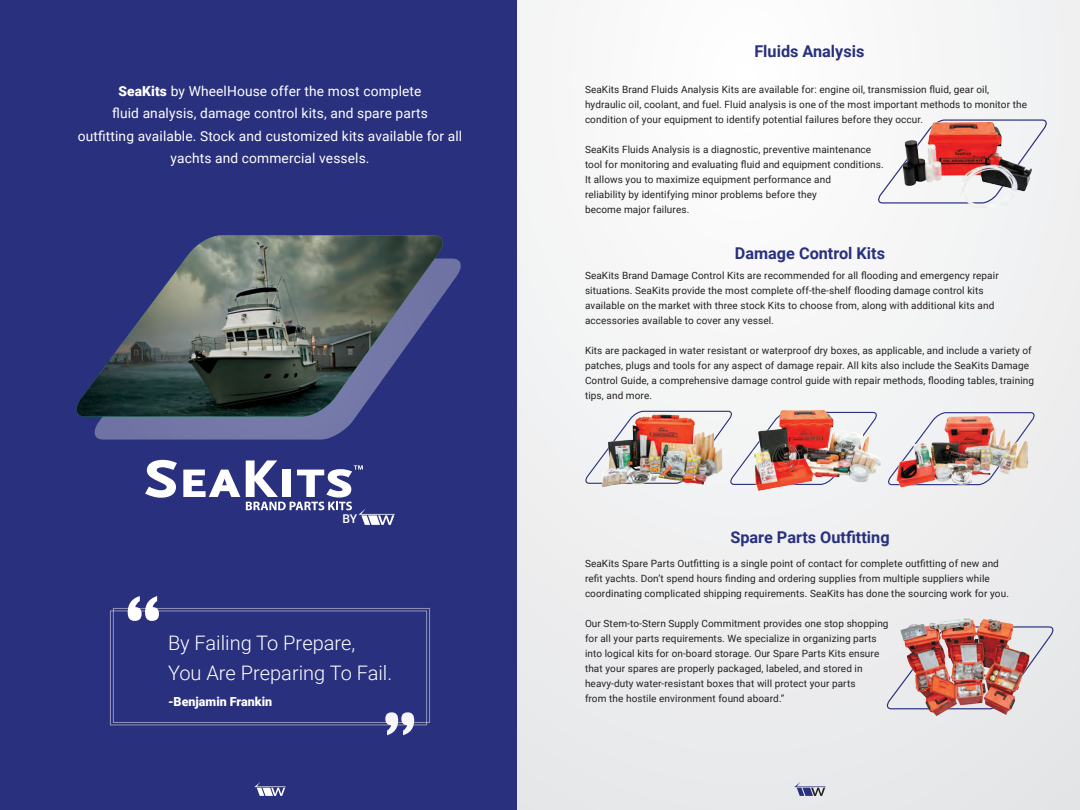
<style>
.page{position:relative;width:1080px;height:810px;background:#fff}
.page>*{position:absolute;margin:0;border:0;box-sizing:border-box;transform-origin:0 0}
.t1{font:300 20px/30px "Roboto";color:#fff}
.t2{font:700 16.25px "Roboto";color:#29307d}
.t3{font:13.75px/22.5px "Roboto";letter-spacing:.01em;color:#fff;text-align:center}
.t4{font:900 12.5px "Roboto";color:#fff}
.t5{font:500 12.12px "Roboto";color:#fff}
.t6{font:10px/15px "Roboto";letter-spacing:.01em;color:#231f20}
.s1{font-weight:900}
</style>
<div class="page">
<div style="left:0;top:0;width:562px;height:810px;background:#29307d"></div>
<svg style="left:93px;top:259px;width:368px;height:181px"></svg>
<img style="left:76px;top:235px;width:368px;height:181px">
<svg style="left:145px;top:460px;width:32px;height:38px"></svg>
<svg style="left:183px;top:470px;width:57px;height:27px"></svg>
<svg style="left:246px;top:460px;width:149px;height:65px"></svg>
<svg style="left:254px;top:782px;width:32px;height:14px"></svg>
<svg style="left:128px;top:596px;width:31px;height:25px"></svg>
<svg style="left:385px;top:712px;width:29px;height:23px"></svg>
<div style="left:518px;top:0;width:562px;height:810px;background:#f1f2f3"></div>
<svg style="left:794px;top:782px;width:32px;height:14px"></svg>
<svg style="left:878px;top:119px;width:169px;height:85px"></svg>
<img style="left:888px;top:119px;width:148px;height:88px">
<img style="left:894px;top:618px;width:170px;height:115px">
<svg style="left:888px;top:412px;width:147px;height:74px"></svg>
<img style="left:896px;top:412px;width:134px;height:76px">
<img style="left:585px;top:410px;width:167px;height:76px">
<img style="left:752px;top:410px;width:128px;height:81px">
<h3 class="t3" style="left:78px;top:79px;width:386px"><span class="s1">SeaKits</span> by WheelHouse offer the most complete<br>fluid analysis, damage control kits, and spare parts<br>outfitting available. Stock and customized kits available for all yachts and commercial vessels.</h3>
<p class="t5" style="left:342px;top:511px;width:16px">BY</p>
<h1 class="t1" style="left:168px;top:627px;width:226px">By Failing To Prepare,<br>You Are Preparing To Fail.</h1>
<p class="t4" style="left:168px;top:693px;width:106px">-Benjamin Frankin</p>
<h2 class="t2" style="left:754px;top:40px;width:112px">Fluids Analysis</h2>
<p class="t6" style="left:585px;top:81px;width:444px">SeaKits Brand Fluids Analysis Kits are available for: engine oil, transmission fluid, gear oil, hydraulic oil, coolant, and fuel. Fluid analysis is one of the most important methods to monitor the condition of your equipment to identify potential failures before they occur.</p>
<p class="t6" style="left:585px;top:141px;width:300px">SeaKits Fluids Analysis is a diagnostic, preventive maintenance tool for monitoring and evaluating fluid and equipment conditions.<br>It allows you to maximize equipment performance and<br>reliability by identifying minor problems before they<br>become major failures.</p>
<h2 class="t2" style="left:735px;top:242px;width:152px">Damage Control Kits</h2>
<p class="t6" style="left:585px;top:268px;width:415px">SeaKits Brand Damage Control Kits are recommended for all flooding and emergency repair situations. SeaKits provide the most complete off-the-shelf flooding damage control kits available on the market with three stock Kits to choose from, along with additional kits and accessories available to cover any vessel.</p>
<p class="t6" style="left:585px;top:343px;width:451px">Kits are packaged in water resistant or waterproof dry boxes, as applicable, and include a variety of patches, plugs and tools for any aspect of damage repair. All kits also include the SeaKits Damage Control Guide, a comprehensive damage control guide with repair methods, flooding tables, training tips, and more.</p>
<h2 class="t2" style="left:730px;top:526px;width:161px">Spare Parts Outfitting</h2>
<p class="t6" style="left:585px;top:556px;width:426px">SeaKits Spare Parts Outfitting is a single point of contact for complete outfitting of new and refit yachts. Don’t spend hours finding and ordering supplies from multiple suppliers while coordinating complicated shipping requirements. SeaKits has done the sourcing work for you.</p>
<p class="t6" style="left:585px;top:616px;width:305px">Our Stem-to-Stern Supply Commitment provides one stop shopping for all your parts requirements. We specialize in organizing parts into logical kits for on-board storage. Our Spare Parts Kits ensure that your spares are properly packaged, labeled, and stored in heavy-duty water-resistant boxes that will protect your parts<br>from the hostile environment found aboard.”</p>
</div>
